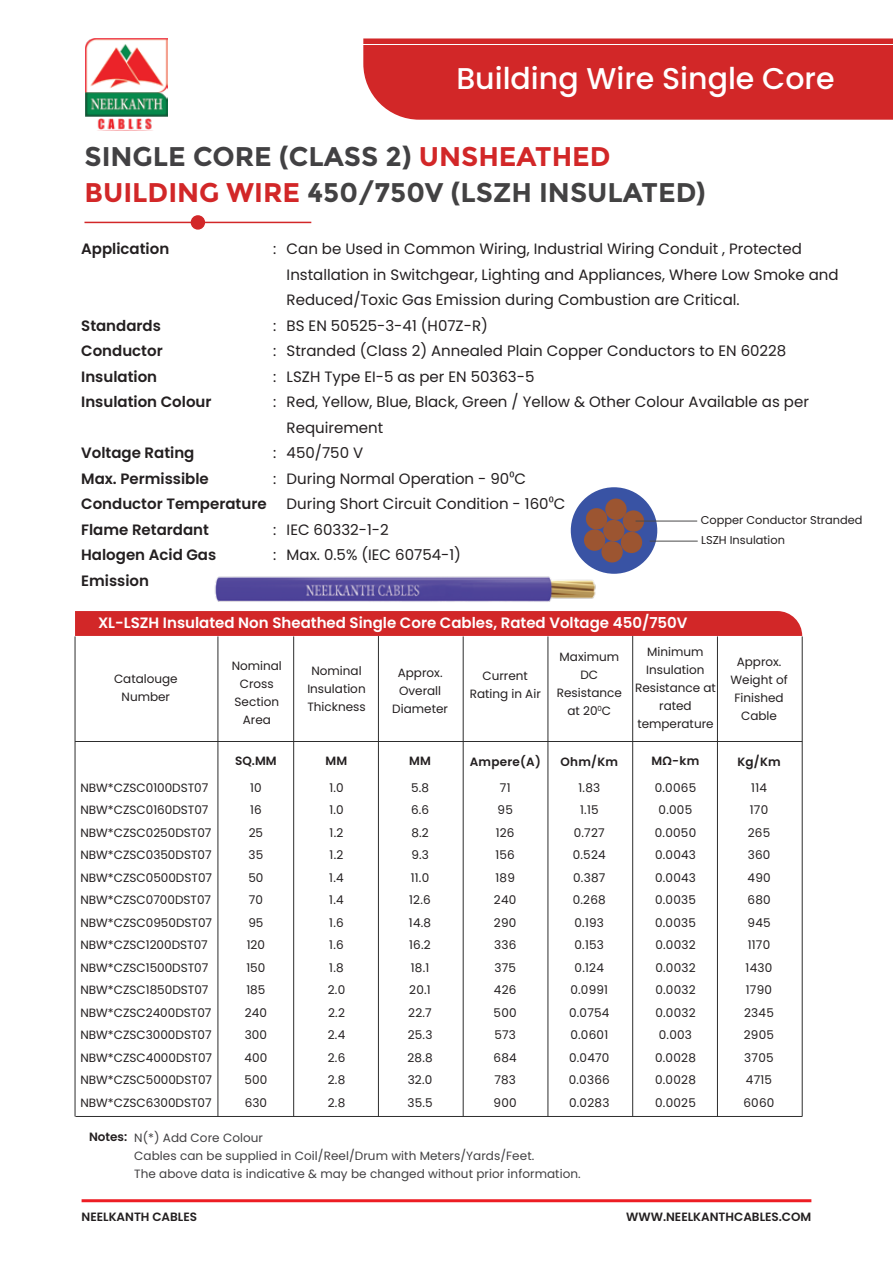
<style>
.page{position:relative;width:893px;height:1263px;background:#fff}
.page>*{position:absolute;margin:0;border:0;box-sizing:border-box;transform-origin:0 0}
.t1{font:500 30px "Poppins";color:#fff}
.t2{font:700 27px/36px "Montserrat";color:#434243}
.t3{font:15px/25.5px "Poppins";color:#231f20}
.t4{font:600 15px/25.5px "Poppins";color:#231f20}
.t5{font:600 15px "Poppins";color:#fff}
.t6{font:12px/22.5px "Poppins";color:#231f20;text-align:center}
.t7{font:12px/22.5px "Poppins";letter-spacing:.02em;color:#231f20;text-align:center}
.t8{font:12px/18px "Poppins";letter-spacing:.005em;color:#414042}
.t9{font:600 12px "Poppins";color:#231f20}
.t10{font:11.4px/19.6px "Poppins";color:#231f20}
.s1{color:#424143}
.s2{color:#d22728}
.s3{font-family:"Myriad Pro"}
.s4{font-weight:600;color:#231f20}
</style>
<div class="page">
<hr style="left:84px;top:222px;width:227px;height:1px;background:#d22728">
<div style="left:191px;top:216px;width:13px;height:13px;background:#d22728;border-radius:50%"></div>
<div style="left:191px;top:215px;width:14px;height:15px;border:2px solid #d22728;border-radius:50%"></div>
<hr style="left:218px;top:636px;width:1px;height:480px;background:#2d2d2d">
<hr style="left:293px;top:636px;width:1px;height:480px;background:#2d2d2d">
<hr style="left:378px;top:636px;width:1px;height:480px;background:#2d2d2d">
<hr style="left:463px;top:636px;width:1px;height:480px;background:#2d2d2d">
<hr style="left:548px;top:636px;width:1px;height:480px;background:#2d2d2d">
<hr style="left:717px;top:636px;width:1px;height:480px;background:#2d2d2d">
<hr style="left:75px;top:636px;width:1px;height:480px;background:#2d2d2d">
<hr style="left:802px;top:636px;width:1px;height:480px;background:#2d2d2d">
<hr style="left:632px;top:636px;width:1px;height:480px;background:#2d2d2d">
<hr style="left:75px;top:741px;width:727px;height:1px;background:#2d2d2d">
<hr style="left:75px;top:1116px;width:727px;height:1px;background:#2d2d2d">
<svg style="left:75px;top:611px;width:727px;height:25px;background:#d2292a"></svg>
<div style="left:571px;top:487px;width:86px;height:87px;background:#3953a4;border-radius:50%"></div>
<div style="left:603px;top:520px;width:21px;height:21px;background:#9c5531;border-radius:50%"></div>
<div style="left:605px;top:498px;width:22px;height:22px;background:#9c5531;border-radius:50%"></div>
<div style="left:623px;top:510px;width:21px;height:22px;background:#9c5531;border-radius:50%"></div>
<div style="left:621px;top:532px;width:21px;height:21px;background:#9c5531;border-radius:50%"></div>
<div style="left:601px;top:541px;width:22px;height:21px;background:#9c5531;border-radius:50%"></div>
<div style="left:584px;top:529px;width:21px;height:22px;background:#9c5531;border-radius:50%"></div>
<div style="left:586px;top:508px;width:21px;height:21px;background:#9c5531;border-radius:50%"></div>
<hr style="left:636px;top:521px;width:61px;height:1px;background:#4a494a">
<hr style="left:650px;top:541px;width:48px;height:1px;background:#4a494a">
<img style="left:214px;top:570px;width:387px;height:32px">
<hr style="left:82px;top:1199px;width:729px;height:3px;background:#ed1d24">
<div style="left:363px;top:38px;width:530px;height:82px;background:#d22728"></div>
<hr style="left:0;top:44px;width:893px;height:1px;background:#fff">
<img style="left:85px;top:38px;width:83px;height:92px">
<h1 class="t1" style="left:456px;top:61px;width:380px">Building Wire Single Core</h1>
<h2 class="t2" style="left:84px;top:138px;width:623px"><span class="s1">SINGLE CORE (CLASS 2)</span> <span class="s2">UNSHEATHED<br>BUILDING WIRE</span> 450/750V (LSZH INSULATED)</h2>
<p class="t4" style="left:81px;top:236px;width:90px">Application</p>
<p class="t3" style="left:287px;top:236px;width:553px">Can be Used in Common Wiring, Industrial Wiring Conduit , Protected Installation in Switchgear, Lighting and Appliances, Where Low Smoke and Reduced/Toxic Gas Emission during Combustion are Critical.<br>BS EN 50525-3-41 (H07Z-R)<br>Stranded (Class 2) Annealed Plain Copper Conductors to EN 60228<br>LSZH Type EI-5 as per EN 50363-5<br>Red, Yellow, Blue, Black, Green / Yellow &amp; Other Colour Available as per Requirement<br>450/750 V<br>During Normal Operation - 90<span class="s3">0</span>C<br>During Short Circuit Condition - 160<span class="s3">0</span>C<br>IEC 60332-1-2<br>Max. 0.5% (IEC 60754-1)</p>
<p class="t3" style="left:273px;top:236px;width:5px">:</p>
<p class="t4" style="left:81px;top:313px;width:132px">Standards<br>Conductor<br>Insulation<br>Insulation Colour</p>
<p class="t4" style="left:81px;top:440px;width:187px">Voltage Rating<br>Max. Permissible<br>Conductor Temperature<br>Flame Retardant<br>Halogen Acid Gas<br>Emission</p>
<p class="t3" style="left:273px;top:313px;width:5px;text-align:justify">: : : :</p>
<p class="t3" style="left:273px;top:440px;width:5px">: :</p>
<p class="t10" style="left:701px;top:510px;width:163px">Copper Conductor Stranded<br>LSZH Insulation</p>
<p class="t3" style="left:273px;top:517px;width:5px">: :</p>
<p class="t5" style="left:98px;top:614px;width:591px">XL-LSZH Insulated Non Sheathed Single Core Cables, Rated Voltage 450/750V</p>
<p class="t6" style="left:114px;top:670px;width:65px;line-height:18px">Catalouge<br>Number</p>
<p class="t6" style="left:232px;top:657px;width:52px;line-height:18px">Nominal<br>Cross<br>Section<br>Area</p>
<p class="t6" style="left:307px;top:662px;width:60px;line-height:18px">Nominal<br>Insulation<br>Thickness</p>
<p class="t6" style="left:392px;top:663px;width:57px;line-height:18px">Approx.<br>Overall<br>Diameter</p>
<p class="t6" style="left:470px;top:666px;width:73px;line-height:18px">Current<br>Rating in Air</p>
<p class="t6" style="left:557px;top:647px;width:67px;line-height:18px">Maximum<br>DC<br>Resistance at 20<sup>0</sup>C</p>
<p class="t6" style="left:635px;top:643px;width:82px;line-height:18px">Minimum<br>Insulation<br>Resistance at rated temperature</p>
<p class="t6" style="left:730px;top:653px;width:59px;line-height:18px">Approx.<br>Weight of<br>Finished<br>Cable</p>
<p class="t9" style="left:235px;top:753px;width:43px">SQ.MM</p>
<p class="t9" style="left:326px;top:753px;width:23px">MM</p>
<p class="t9" style="left:409px;top:753px;width:23px">MM</p>
<p class="t9" style="left:470px;top:754px;width:73px">Ampere(A)</p>
<p class="t9" style="left:561px;top:754px;width:59px">Ohm/Km</p>
<p class="t9" style="left:652px;top:753px;width:49px">MΩ-km</p>
<p class="t9" style="left:737px;top:754px;width:45px">Kg/Km</p>
<p class="t6" style="left:245px;top:776px;width:24px">10<br>16<br>25<br>35<br>50<br>70<br>95<br>120<br>150<br>185<br>240<br>300<br>400<br>500<br>630</p>
<p class="t7" style="left:407px;top:776px;width:27px">5.8<br>6.6<br>8.2<br>9.3<br>11.0<br>12.6<br>14.8<br>16.2<br>18.1<br>20.1<br>22.7<br>25.3<br>28.8<br>32.0<br>35.5</p>
<p class="t7" style="left:494px;top:776px;width:25px">71<br>95<br>126<br>156<br>189<br>240<br>290<br>336<br>375<br>426<br>500<br>573<br>684<br>783<br>900</p>
<p class="t7" style="left:569px;top:776px;width:43px">1.83<br>1.15<br>0.727<br>0.524<br>0.387<br>0.268<br>0.193<br>0.153<br>0.124<br>0.0991<br>0.0754<br>0.0601<br>0.0470<br>0.0366<br>0.0283</p>
<p class="t7" style="left:655px;top:776px;width:43px">0.0065<br>0.005<br>0.0050<br>0.0043<br>0.0043<br>0.0035<br>0.0035<br>0.0032<br>0.0032<br>0.0032<br>0.0032<br>0.003<br>0.0028<br>0.0028<br>0.0025</p>
<p class="t7" style="left:743px;top:776px;width:33px">114<br>170<br>265<br>360<br>490<br>680<br>945<br>1170<br>1430<br>1790<br>2345<br>2905<br>3705<br>4715<br>6060</p>
<p class="t6" style="left:80px;top:776px;width:133px;text-align:left">NBW*CZSC0100DST07<br>NBW*CZSC0160DST07<br>NBW*CZSC0250DST07<br>NBW*CZSC0350DST07<br>NBW*CZSC0500DST07<br>NBW*CZSC0700DST07<br>NBW*CZSC0950DST07<br>NBW*CZSC1200DST07<br>NBW*CZSC1500DST07<br>NBW*CZSC1850DST07<br>NBW*CZSC2400DST07<br>NBW*CZSC3000DST07<br>NBW*CZSC4000DST07<br>NBW*CZSC5000DST07<br>NBW*CZSC6300DST07</p>
<p class="t6" style="left:328px;top:776px;width:19px;text-align:left">1.0<br>1.0<br>1.2<br>1.2<br>1.4<br>1.4<br>1.6<br>1.6<br>1.8<br>2.0<br>2.2<br>2.4<br>2.6<br>2.8<br>2.8</p>
<p class="t8" style="left:134px;top:1128px;width:448px;text-indent:-45px"><span class="s4">Notes:</span> N(*) Add Core Colour<br>Cables can be supplied in Coil/Reel/Drum with Meters/Yards/Feet.<br>The above data is indicative &amp; may be changed without prior information.</p>
<p class="t9" style="left:82px;top:1210px;width:117px">NEELKANTH CABLES</p>
<p class="t9" style="left:626px;top:1210px;width:187px">WWW.NEELKANTHCABLES.COM</p>
</div>
